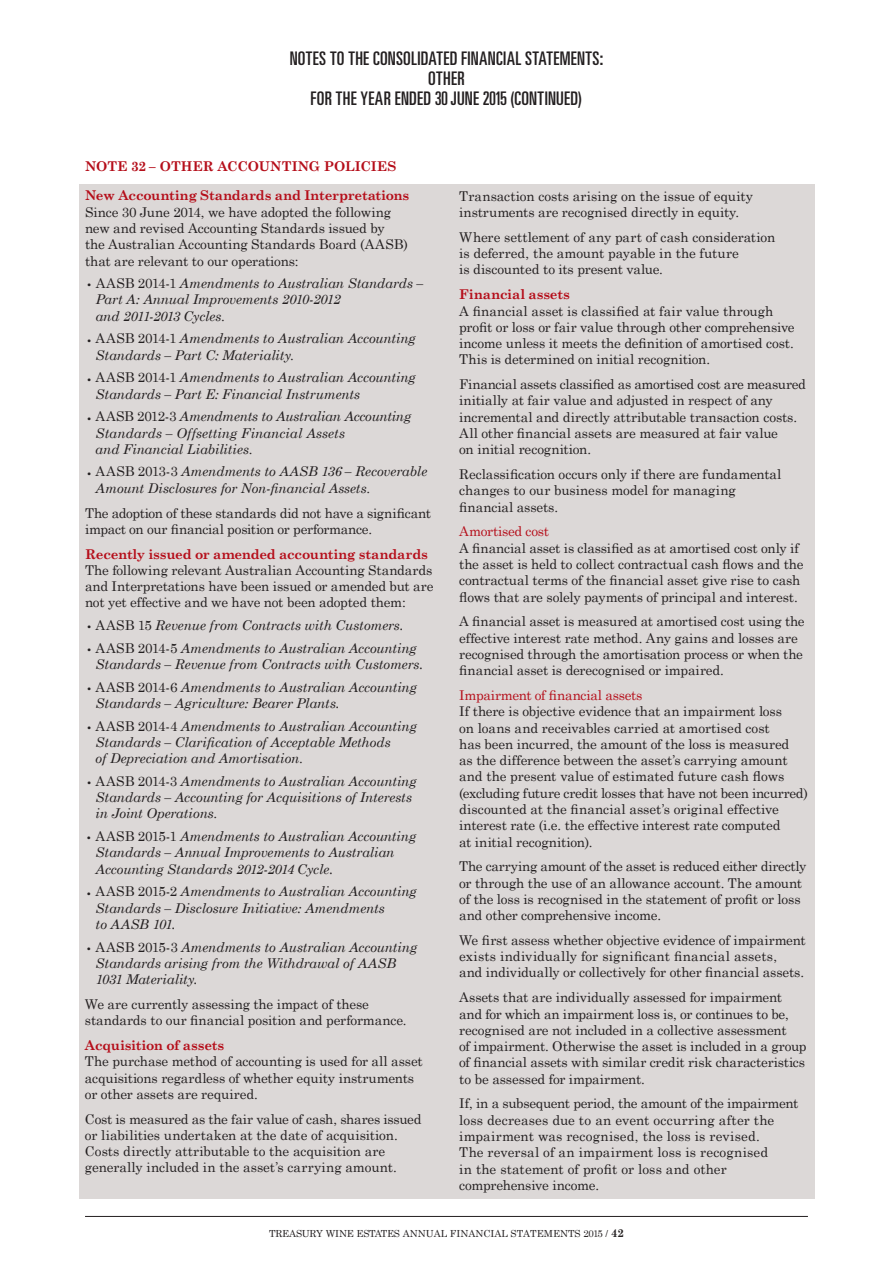
<style>
.page{position:relative;width:893px;height:1263px;background:#fff}
.page>*{position:absolute;margin:0;border:0;box-sizing:border-box;transform-origin:0 0}
.t1{font:ultra-condensed 18.75px/20px "Univers LT Std";letter-spacing:.02em;color:#231f20;text-align:center}
.t2{font:13.5px/16.4px "Century Schoolbook";letter-spacing:-.01em;color:#231f20}
.t3{font:italic 13.5px/16.4px "Century Schoolbook";letter-spacing:-.01em;color:#231f20}
.t4{font:700 13.5px/29px "Century Schoolbook";letter-spacing:-.015em;color:#b50e1a}
.t5{font:13.5px "Century Schoolbook";letter-spacing:-.015em;color:#b50e1a}
.t6{font:9.75px "Century Schoolbook";color:#231f20}
.s1{font-style:normal}
.s2{font-weight:700;font-size:11.25px}
</style>
<div class="page">
<div style="left:79px;top:185px;width:735px;height:1014px;background:#dcd8d7"></div>
<hr style="left:85px;top:1216px;width:723px;height:1px;background:#231f20">
<h1 class="t1" style="left:290px;top:48px;width:315px">NOTES TO THE CONSOLIDATED FINANCIAL STATEMENTS:<br>OTHER<br>FOR THE YEAR ENDED 30 JUNE 2015 (CONTINUED)</h1>
<p class="t4" style="left:85px;top:152px;width:326px">NOTE 32 – OTHER ACCOUNTING POLICIES<br>New Accounting Standards and Interpretations</p>
<p class="t2" style="left:85px;top:203px;width:324px">Since 30 June 2014, we have adopted the following new and revised Accounting Standards issued by the Australian Accounting Standards Board (AASB) that are relevant to our operations:</p>
<p class="t3" style="left:96px;top:275px;width:329px;text-indent:-11px"><span class="s1">• AASB 2014-1</span> Amendments to Australian Standards –<br>Part A: Annual Improvements 2010-2012<br>and 2011-2013 Cycles<span class="s1">.</span></p>
<p class="t3" style="left:96px;top:330px;width:322px;text-indent:-11px"><span class="s1">• AASB 2014-1</span> Amendments to Australian Accounting<br>Standards – Part C: Materiality<span class="s1">.</span></p>
<p class="t3" style="left:96px;top:369px;width:322px;text-indent:-11px"><span class="s1">• AASB 2014-1</span> Amendments to Australian Accounting<br>Standards – Part E: Financial Instruments</p>
<p class="t3" style="left:96px;top:408px;width:317px;text-indent:-11px"><span class="s1">• AASB 2012-3</span> Amendments to Australian Accounting<br>Standards – Offsetting Financial Assets<br>and Financial Liabilities<span class="s1">.</span></p>
<p class="t3" style="left:96px;top:463px;width:333px;text-indent:-11px"><span class="s1">• AASB 2013-3</span> Amendments to AASB 136 – Recoverable<br>Amount Disclosures for Non-financial Assets<span class="s1">.</span></p>
<p class="t2" style="left:85px;top:504px;width:348px">The adoption of these standards did not have a significant impact on our financial position or performance.</p>
<p class="t4" style="left:85px;top:539px;width:344px">Recently issued or amended accounting standards</p>
<p class="t2" style="left:85px;top:561px;width:350px;text-align:justify">The following relevant Australian Accounting Standards and Interpretations have been issued or amended but are not yet effective and we have not been adopted them:</p>
<p class="t3" style="left:85px;top:617px;width:320px"><span class="s1">• AASB 15</span> Revenue from Contracts with Customers.</p>
<p class="t3" style="left:96px;top:639px;width:329px;text-indent:-11px"><span class="s1">• AASB 2014-5</span> Amendments to Australian Accounting<br>Standards – Revenue from Contracts with Customers.</p>
<p class="t3" style="left:96px;top:678px;width:323px;text-indent:-11px"><span class="s1">• AASB 2014-6</span> Amendments to Australian Accounting<br>Standards – Agriculture: Bearer Plants.</p>
<p class="t3" style="left:96px;top:717px;width:323px;text-indent:-11px"><span class="s1">• AASB 2014-4</span> Amendments to Australian Accounting<br>Standards – Clarification of Acceptable Methods<br>of Depreciation and Amortisation<span class="s1">.</span></p>
<p class="t3" style="left:96px;top:772px;width:323px;text-indent:-11px"><span class="s1">• AASB 2014-3</span> Amendments to Australian Accounting<br>Standards – Accounting for Acquisitions of Interests in Joint Operations<span class="s1">.</span></p>
<p class="t3" style="left:96px;top:828px;width:322px;text-indent:-11px"><span class="s1">• AASB 2015-1</span> Amendments to Australian Accounting<br>Standards – Annual Improvements to Australian<br>Accounting Standards 2012-2014 Cycle.</p>
<p class="t3" style="left:96px;top:883px;width:323px;text-indent:-11px"><span class="s1">• AASB 2015-2</span> Amendments to Australian Accounting<br>Standards – Disclosure Initiative: Amendments<br>to AASB 101.</p>
<p class="t3" style="left:96px;top:938px;width:323px;text-indent:-11px"><span class="s1">• AASB 2015-3</span> Amendments to Australian Accounting<br>Standards arising from the Withdrawal of AASB<br>1031 Materiality.</p>
<p class="t2" style="left:85px;top:995px;width:323px">We are currently assessing the impact of these standards to our financial position and performance.</p>
<p class="t4" style="left:85px;top:1030px;width:141px">Acquisition of assets</p>
<p class="t2" style="left:85px;top:1053px;width:339px">The purchase method of accounting is used for all asset acquisitions regardless of whether equity instruments or other assets are required.</p>
<p class="t2" style="left:85px;top:1110px;width:338px">Cost is measured as the fair value of cash, shares issued or liabilities undertaken at the date of acquisition.<br>Costs directly attributable to the acquisition are generally included in the asset’s carrying amount.</p>
<p class="t2" style="left:459px;top:187px;width:295px">Transaction costs arising on the issue of equity instruments are recognised directly in equity.</p>
<p class="t2" style="left:459px;top:229px;width:318px">Where settlement of any part of cash consideration is deferred, the amount payable in the future<br>is discounted to its present value.</p>
<p class="t4" style="left:459px;top:280px;width:112px">Financial assets</p>
<p class="t2" style="left:459px;top:302px;width:337px">A financial asset is classified at fair value through profit or loss or fair value through other comprehensive income unless it meets the definition of amortised cost.<br>This is determined on initial recognition.</p>
<p class="t2" style="left:459px;top:376px;width:348px">Financial assets classified as amortised cost are measured initially at fair value and adjusted in respect of any incremental and directly attributable transaction costs.<br>All other financial assets are measured at fair value<br>on initial recognition.</p>
<p class="t2" style="left:459px;top:466px;width:324px">Reclassification occurs only if there are fundamental changes to our business model for managing financial assets.</p>
<p class="t5" style="left:459px;top:523px;width:91px">Amortised cost</p>
<p class="t2" style="left:459px;top:539px;width:346px">A financial asset is classified as at amortised cost only if the asset is held to collect contractual cash flows and the contractual terms of the financial asset give rise to cash flows that are solely payments of principal and interest.</p>
<p class="t2" style="left:459px;top:613px;width:347px">A financial asset is measured at amortised cost using the effective interest rate method. Any gains and losses are recognised through the amortisation process or when the financial asset is derecognised or impaired.</p>
<p class="t5" style="left:459px;top:687px;width:185px">Impairment of financial assets</p>
<p class="t2" style="left:459px;top:703px;width:350px">If there is objective evidence that an impairment loss<br>on loans and receivables carried at amortised cost<br>has been incurred, the amount of the loss is measured<br>as the difference between the asset’s carrying amount and the present value of estimated future cash flows (excluding future credit losses that have not been incurred) discounted at the financial asset’s original effective interest rate (i.e. the effective interest rate computed<br>at initial recognition).</p>
<p class="t2" style="left:459px;top:858px;width:349px">The carrying amount of the asset is reduced either directly or through the use of an allowance account. The amount of the loss is recognised in the statement of profit or loss and other comprehensive income.</p>
<p class="t2" style="left:459px;top:931px;width:348px">We first assess whether objective evidence of impairment exists individually for significant financial assets,<br>and individually or collectively for other financial assets.</p>
<p class="t2" style="left:459px;top:989px;width:349px">Assets that are individually assessed for impairment and for which an impairment loss is, or continues to be, recognised are not included in a collective assessment<br>of impairment. Otherwise the asset is included in a group of financial assets with similar credit risk characteristics to be assessed for impairment.</p>
<p class="t2" style="left:459px;top:1095px;width:341px">If, in a subsequent period, the amount of the impairment loss decreases due to an event occurring after the impairment was recognised, the loss is revised.<br>The reversal of an impairment loss is recognised<br>in the statement of profit or loss and other comprehensive income.</p>
<p class="t6" style="left:269px;top:1228px;width:356px">TREASURY WINE ESTATES ANNUAL FINANCIAL STATEMENTS 2015 / <span class="s2">42</span></p>
</div>
